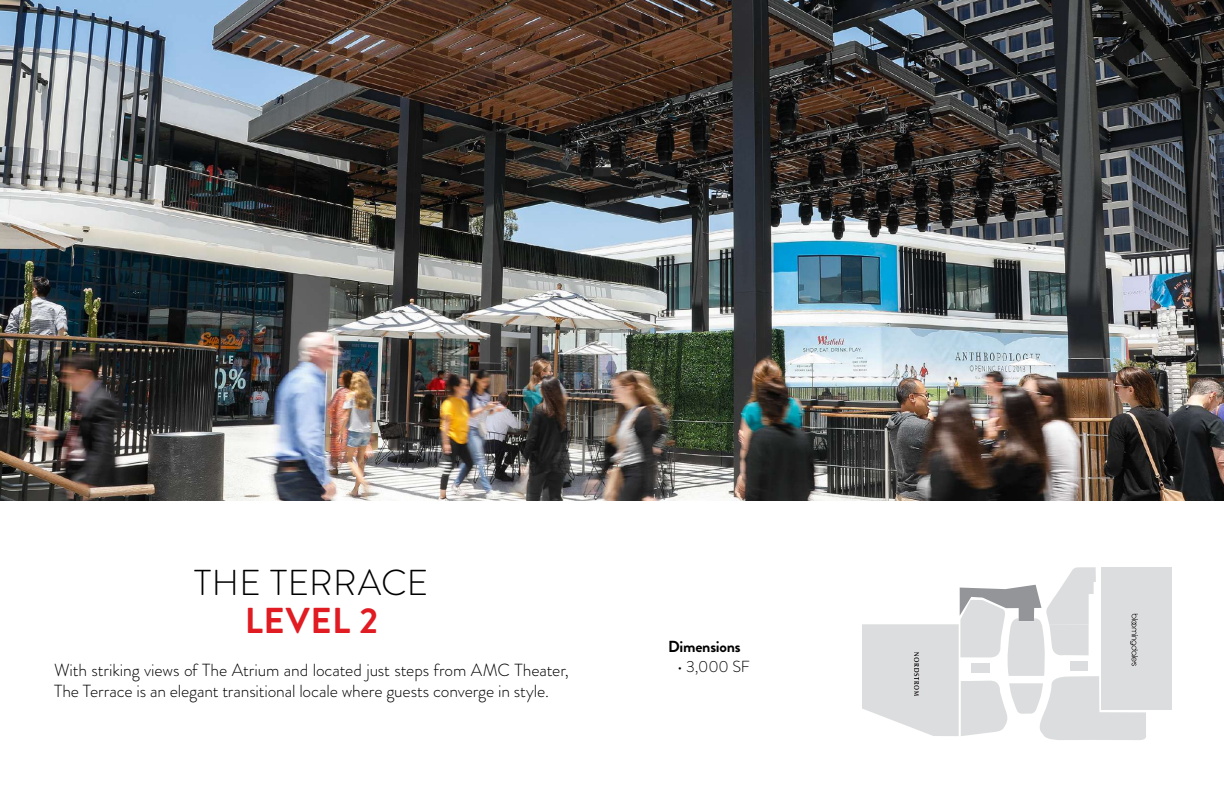
<style>
.page{position:relative;width:1224px;height:792px;background:#fff}
.page>*{position:absolute;margin:0;border:0;box-sizing:border-box;transform-origin:0 0}
.t1{font:300 36px "Brandon Grotesque";letter-spacing:.015em;color:#000}
.t2{font:700 36px "Brandon Grotesque";letter-spacing:.02em;color:#e11b22}
.t3{font:300 17.5px "Brandon Grotesque";letter-spacing:-.005em;color:#000}
.t4{font:700 16px "Brandon Grotesque";letter-spacing:-.015em;color:#000}
.t5{font:300 16px "Brandon Grotesque";color:#000}
</style>
<div class="page">
<div style="left:1101px;top:567px;width:71px;height:143px;background:#dcddde"></div>
<svg style="left:862px;top:567px;width:284px;height:173px"></svg>
<img style="left:0;top:0;width:1224px;height:500px">
<h1 class="t1" style="left:194px;top:558px;width:236px">THE TERRACE</h1>
<h1 class="t2" style="left:245px;top:596px;width:135px">LEVEL 2</h1>
<p class="t4" style="left:668px;top:636px;width:74px">Dimensions</p>
<p class="t3" style="left:54px;top:658px;width:516px">With striking views of The Atrium and located just steps from AMC Theater,</p>
<p class="t5" style="left:677px;top:656px;width:74px">• 3,000 SF</p>
<p class="t3" style="left:54px;top:679px;width:496px">The Terrace is an elegant transitional locale where guests converge in style.</p>
</div>
